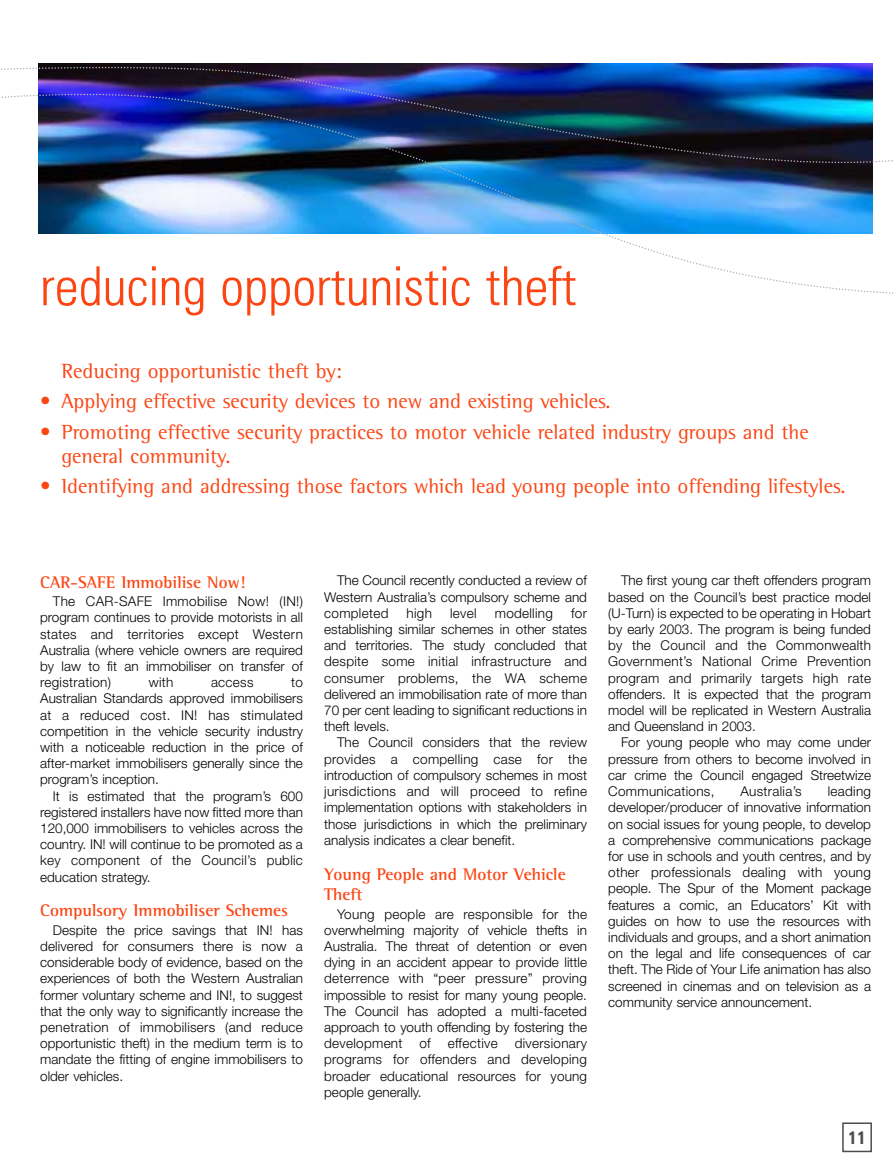
<style>
.page{position:relative;width:893px;height:1169px;background:#fff}
.page>*{position:absolute;margin:0;border:0;box-sizing:border-box;transform-origin:0 0}
.t1{font:300 condensed 54px "Zurich BT";color:#fb4614}
.t2{font:21px/24px "Rotis Semi Serif";color:#fb4614}
.t3{font:700 condensed 18px "Zurich BT";color:#4d4d4d}
.t4{font:700 17.25px/20.7px "Rotis Semi Serif";color:#fb4614}
.t5{font:300 13.5px/16.2px "Helvetica Neue";color:#000;text-align:justify}
.t6{font:300 13.5px "Helvetica Neue";letter-spacing:.02em;color:#000}
</style>
<div class="page">
<div style="left:842px;top:1122px;width:29px;height:30px;border:2px solid #4d4d4d"></div>
<img style="left:1px;top:63px;width:891px;height:231px">
<h1 class="t1" style="left:40px;top:266px;width:538px">reducing opportunistic theft</h1>
<h2 class="t2" style="left:61px;top:361px;width:282px">Reducing opportunistic theft by:</h2>
<h2 class="t2" style="left:40px;top:391px;width:572px">• Applying effective security devices to new and existing vehicles.</h2>
<h2 class="t2" style="left:61px;top:421px;width:749px;text-indent:-21px">• Promoting effective security practices to motor vehicle related industry groups and the general community.</h2>
<h2 class="t2" style="left:40px;top:476px;width:806px">• Identifying and addressing those factors which lead young people into offending lifestyles.</h2>
<p class="t4" style="left:40px;top:573px;width:207px">CAR-SAFE Immobilise Now!</p>
<p class="t5" style="left:40px;top:594px;width:264px;text-indent:13px">The CAR-SAFE Immobilise Now! (IN!) program continues to provide motorists in all states and territories except Western Australia (where vehicle owners are required by law to fit an immobiliser on transfer of registration)</p>
<p class="t5" style="left:149px;top:675px;width:26px">with</p>
<p class="t5" style="left:211px;top:675px;width:44px">access</p>
<p class="t5" style="left:40px;top:675px;width:264px;text-indent:251px">to Australian Standards approved immobilisers at a reduced cost. IN! has stimulated competition in the vehicle security industry with a noticeable reduction in the price of after-market immobilisers generally since the program’s inception.</p>
<p class="t5" style="left:40px;top:789px;width:264px;text-indent:13px">It is estimated that the program’s 600 registered installers have now fitted more than 120,000 immobilisers to vehicles across the country. IN! will continue to be promoted as a key component of the Council’s public education strategy.</p>
<p class="t4" style="left:40px;top:901px;width:249px">Compulsory Immobiliser Schemes</p>
<p class="t5" style="left:40px;top:923px;width:264px;text-indent:13px">Despite the price savings that IN! has delivered for consumers there is now a considerable body of evidence, based on the experiences of both the Western Australian former voluntary scheme and IN!, to suggest that the only way to significantly increase the penetration of immobilisers (and reduce opportunistic theft) in the medium term is to mandate the fitting of engine immobilisers to older vehicles.</p>
<p class="t5" style="left:324px;top:574px;width:264px;text-indent:13px">The Council recently conducted a review of Western Australia’s compulsory scheme and completed</p>
<p class="t5" style="left:324px;top:606px;width:264px;text-indent:247px">for establishing similar schemes in other states and territories. The study concluded that despite some initial infrastructure and consumer problems, the WA scheme delivered an immobilisation rate of more than 70 per cent leading to significant reductions in theft levels.</p>
<p class="t5" style="left:324px;top:736px;width:264px;text-indent:13px">The Council considers that the review provides a compelling case for the introduction of compulsory schemes in most jurisdictions and will proceed to refine implementation options with stakeholders in those jurisdictions in which the preliminary analysis indicates a clear benefit.</p>
<p class="t4" style="left:324px;top:865px;width:243px">Young People and Motor Vehicle<br>Theft</p>
<p class="t5" style="left:324px;top:907px;width:264px;text-indent:13px">Young people are responsible for the overwhelming majority of vehicle thefts in Australia. The threat of detention or even dying in an accident appear to provide little deterrence with “peer pressure” proving impossible to resist for many young people.<br>The Council has adopted a multi-faceted approach to youth offending by fostering the development</p>
<p class="t5" style="left:406px;top:606px;width:27px">high</p>
<p class="t5" style="left:450px;top:606px;width:28px">level</p>
<p class="t6" style="left:495px;top:608px;width:60px">modelling</p>
<p class="t5" style="left:324px;top:1036px;width:264px;text-indent:190px">diversionary programs for offenders and developing broader educational resources for young people generally.</p>
<p class="t5" style="left:419px;top:1036px;width:13px">of</p>
<p class="t6" style="left:448px;top:1038px;width:51px">effective</p>
<p class="t5" style="left:608px;top:574px;width:264px;text-indent:13px">The first young car theft offenders program based on the Council’s best practice model (U-Turn) is expected to be operating in Hobart by early 2003. The program is being funded by the Council and the Commonwealth Government’s National Crime Prevention program and primarily targets high rate offenders. It is expected that the program model will be replicated in Western Australia and Queensland in 2003.</p>
<p class="t5" style="left:608px;top:736px;width:264px;text-indent:13px">For young people who may come under pressure from others to become involved in car crime the Council engaged Streetwize Communications,</p>
<p class="t5" style="left:608px;top:784px;width:264px;text-indent:219px">leading developer/producer of innovative information on social issues for young people, to develop a comprehensive communications package for use in schools and youth centres, and by other professionals dealing with young people. The Spur of the Moment package features a comic, an Educators’ Kit with guides on how to use the resources with individuals and groups, and a short animation on the legal and life consequences of car theft. The Ride of Your Life animation has also screened in cinemas and on television as a community service announcement.</p>
<p class="t6" style="left:740px;top:786px;width:63px">Australia’s</p>
<h3 class="t3" style="left:848px;top:1130px;width:19px">11</h3>
</div>
